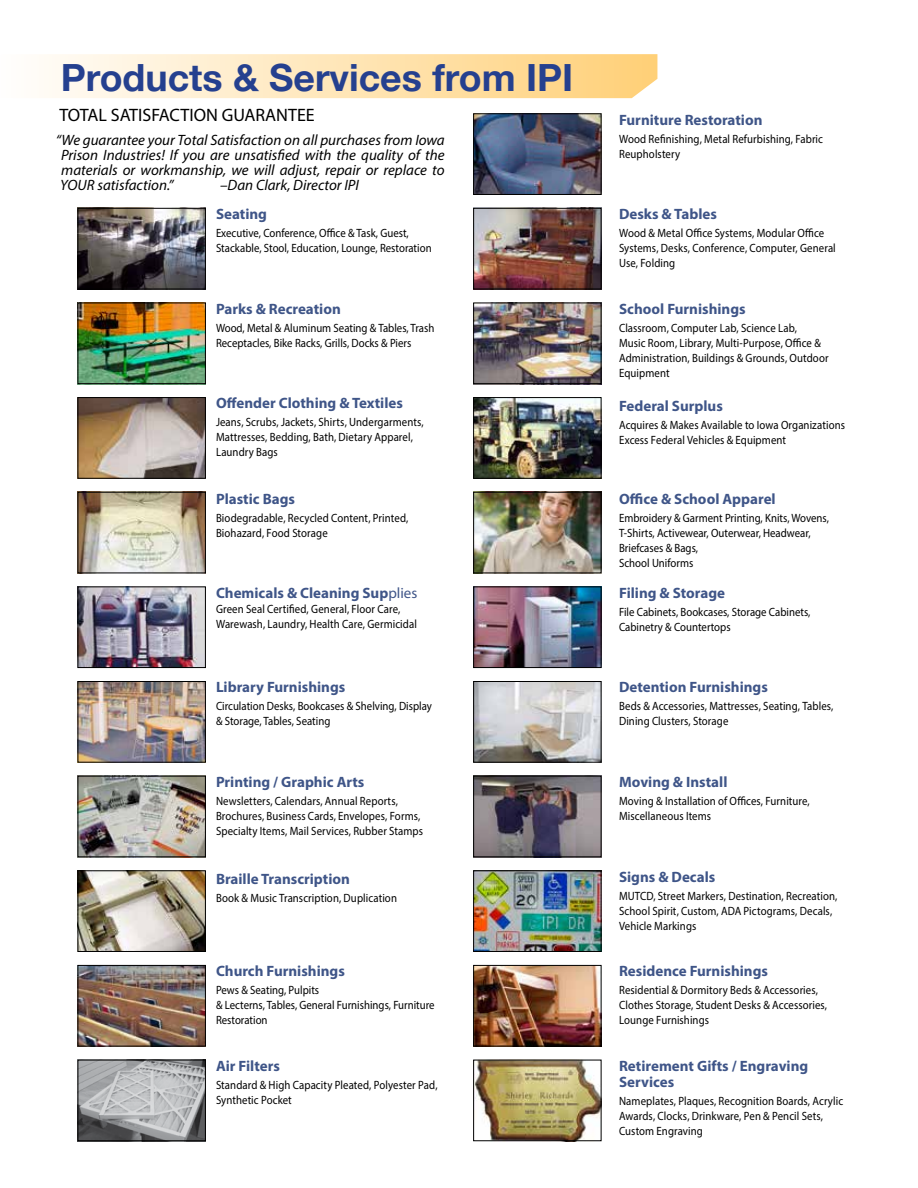
<style>
.page{position:relative;width:918px;height:1188px;background:#fff}
.page>*{position:absolute;margin:0;border:0;box-sizing:border-box;transform-origin:0 0}
.t1{font:700 37.5px "Helvetica Neue";color:#25408f}
.t2{font:18px "Myriad Pro";color:#000}
.t3{font:700 15px/16.5px "Myriad Pro";color:#3f5588}
.t4{font:italic 15px/15px "Myriad Pro";color:#000;text-align:justify}
.t5{font:12px/15px "Myriad Pro";letter-spacing:.005em;color:#000;scale:.9 1}
.s1{font-weight:400}
</style>
<div class="page">
<img style="left:80px;top:210px;width:124px;height:77px">
<div style="left:78px;top:208px;width:128px;height:81px;border:1px solid #000"></div>
<img style="left:475px;top:210px;width:124px;height:77px">
<div style="left:473px;top:208px;width:128px;height:81px;border:1px solid #000"></div>
<img style="left:475px;top:588px;width:124px;height:78px">
<div style="left:473px;top:586px;width:128px;height:82px;border:1px solid #000"></div>
<img style="left:475px;top:305px;width:124px;height:77px">
<div style="left:473px;top:303px;width:128px;height:81px;border:1px solid #000"></div>
<img style="left:80px;top:683px;width:124px;height:78px">
<div style="left:78px;top:681px;width:128px;height:82px;border:1px solid #000"></div>
<img style="left:475px;top:967px;width:124px;height:77px">
<div style="left:473px;top:965px;width:128px;height:81px;border:1px solid #000"></div>
<img style="left:80px;top:967px;width:124px;height:77px">
<div style="left:78px;top:965px;width:128px;height:81px;border:1px solid #000"></div>
<img style="left:475px;top:683px;width:124px;height:78px">
<div style="left:473px;top:681px;width:128px;height:82px;border:1px solid #000"></div>
<img style="left:80px;top:305px;width:124px;height:77px">
<div style="left:78px;top:303px;width:128px;height:81px;border:1px solid #000"></div>
<img style="left:475px;top:115px;width:124px;height:78px">
<div style="left:473px;top:113px;width:128px;height:82px;border:1px solid #000"></div>
<img style="left:475px;top:494px;width:124px;height:77px">
<div style="left:473px;top:492px;width:128px;height:81px;border:1px solid #000"></div>
<img style="left:80px;top:399px;width:124px;height:78px">
<div style="left:78px;top:397px;width:128px;height:82px;border:1px solid #000"></div>
<img style="left:80px;top:1062px;width:124px;height:77px">
<div style="left:78px;top:1060px;width:128px;height:81px;border:1px solid #000"></div>
<img style="left:475px;top:872px;width:124px;height:78px">
<div style="left:473px;top:870px;width:128px;height:82px;border:1px solid #000"></div>
<img style="left:80px;top:778px;width:124px;height:77px">
<div style="left:78px;top:776px;width:128px;height:81px;border:1px solid #000"></div>
<img style="left:475px;top:1062px;width:124px;height:77px">
<div style="left:473px;top:1060px;width:128px;height:81px;border:1px solid #000"></div>
<img style="left:80px;top:872px;width:124px;height:78px">
<div style="left:78px;top:870px;width:128px;height:82px;border:1px solid #000"></div>
<img style="left:475px;top:778px;width:124px;height:77px">
<div style="left:473px;top:776px;width:128px;height:81px;border:1px solid #000"></div>
<img style="left:80px;top:494px;width:124px;height:77px">
<div style="left:78px;top:492px;width:128px;height:81px;border:1px solid #000"></div>
<img style="left:80px;top:588px;width:124px;height:78px">
<div style="left:78px;top:586px;width:128px;height:82px;border:1px solid #000"></div>
<img style="left:475px;top:399px;width:124px;height:78px">
<div style="left:473px;top:397px;width:128px;height:82px;border:1px solid #000"></div>
<svg style="left:44px;top:54px;width:613px;height:44px;background:#ffe5b7"></svg>
<h1 class="t1" style="left:61px;top:48px;width:514px">Products &amp; Services from IPI</h1>
<h2 class="t2" style="left:59px;top:103px;width:257px">TOTAL SATISFACTION GUARANTEE</h2>
<p class="t4" style="left:60px;top:132px;width:386px;text-indent:-4px">“We guarantee your Total Satisfaction on all purchases from Iowa Prison Industries! If you are unsatisfied with the quality of the materials or workmanship, we will adjust, repair or replace to YOUR satisfaction.”</p>
<p class="t4" style="left:220px;top:177px;width:140px">–Dan Clark, Director IPI</p>
<p class="t3" style="left:216px;top:205px;width:53px">Seating</p>
<p class="t5" style="left:216px;top:225px;width:241px">Executive, Conference, Office &amp; Task, Guest,<br>Stackable, Stool, Education, Lounge, Restoration</p>
<p class="t3" style="left:216px;top:300px;width:126px">Parks &amp; Recreation</p>
<p class="t5" style="left:216px;top:320px;width:244px">Wood, Metal &amp; Aluminum Seating &amp; Tables, Trash<br>Receptacles, Bike Racks, Grills, Docks &amp; Piers</p>
<p class="t3" style="left:216px;top:395px;width:188px">Offender Clothing &amp; Textiles</p>
<p class="t5" style="left:216px;top:415px;width:232px">Jeans, Scrubs, Jackets, Shirts, Undergarments,<br>Mattresses, Bedding, Bath, Dietary Apparel,<br>Laundry Bags</p>
<p class="t3" style="left:216px;top:491px;width:80px">Plastic Bags</p>
<p class="t5" style="left:216px;top:511px;width:215px">Biodegradable, Recycled Content, Printed,<br>Biohazard, Food Storage</p>
<p class="t3" style="left:216px;top:584px;width:203px">Chemicals &amp; Cleaning Sup<span class="s1">plies</span></p>
<p class="t5" style="left:216px;top:601px;width:225px">Green Seal Certified, General, Floor Care,<br>Warewash, Laundry, Health Care, Germicidal</p>
<p class="t3" style="left:216px;top:679px;width:131px">Library Furnishings</p>
<p class="t5" style="left:216px;top:699px;width:241px">Circulation Desks, Bookcases &amp; Shelving, Display &amp; Storage, Tables, Seating</p>
<p class="t3" style="left:216px;top:773px;width:150px">Printing / Graphic Arts</p>
<p class="t5" style="left:216px;top:793px;width:231px">Newsletters, Calendars, Annual Reports,<br>Brochures, Business Cards, Envelopes, Forms,<br>Specialty Items, Mail Services, Rubber Stamps</p>
<p class="t3" style="left:216px;top:870px;width:136px">Braille Transcription</p>
<p class="t5" style="left:216px;top:890px;width:203px">Book &amp; Music Transcription, Duplication</p>
<p class="t3" style="left:216px;top:962px;width:130px">Church Furnishings</p>
<p class="t5" style="left:216px;top:983px;width:244px">Pews &amp; Seating, Pulpits<br>&amp; Lecterns, Tables, General Furnishings, Furniture<br>Restoration</p>
<p class="t3" style="left:216px;top:1057px;width:65px">Air Filters</p>
<p class="t5" style="left:216px;top:1077px;width:248px">Standard &amp; High Capacity Pleated, Polyester Pad,<br>Synthetic Pocket</p>
<p class="t3" style="left:619px;top:111px;width:145px">Furniture Restoration</p>
<p class="t5" style="left:619px;top:131px;width:228px">Wood Refinishing, Metal Refurbishing, Fabric<br>Reupholstery</p>
<p class="t3" style="left:619px;top:205px;width:99px">Desks &amp; Tables</p>
<p class="t5" style="left:619px;top:225px;width:242px">Wood &amp; Metal Office Systems, Modular Office<br>Systems, Desks, Conference, Computer, General<br>Use, Folding</p>
<p class="t3" style="left:619px;top:301px;width:128px">School Furnishings</p>
<p class="t5" style="left:619px;top:321px;width:234px">Classroom, Computer Lab, Science Lab,<br>Music Room, Library, Multi-Purpose, Office &amp; Administration, Buildings &amp; Grounds, Outdoor Equipment</p>
<p class="t3" style="left:619px;top:397px;width:105px">Federal Surplus</p>
<p class="t5" style="left:619px;top:417px;width:253px">Acquires &amp; Makes Available to Iowa Organizations<br>Excess Federal Vehicles &amp; Equipment</p>
<p class="t3" style="left:619px;top:491px;width:158px">Office &amp; School Apparel</p>
<p class="t5" style="left:619px;top:511px;width:235px">Embroidery &amp; Garment Printing, Knits, Wovens,<br>T-Shirts, Activewear, Outerwear, Headwear,<br>Briefcases &amp; Bags,<br>School Uniforms</p>
<p class="t3" style="left:619px;top:584px;width:108px">Filing &amp; Storage</p>
<p class="t5" style="left:619px;top:604px;width:214px">File Cabinets, Bookcases, Storage Cabinets,<br>Cabinetry &amp; Countertops</p>
<p class="t3" style="left:619px;top:679px;width:150px">Detention Furnishings</p>
<p class="t5" style="left:619px;top:699px;width:240px">Beds &amp; Accessories, Mattresses, Seating, Tables,<br>Dining Clusters, Storage</p>
<p class="t3" style="left:619px;top:773px;width:110px">Moving &amp; Install</p>
<p class="t5" style="left:619px;top:793px;width:214px">Moving &amp; Installation of Offices, Furniture,<br>Miscellaneous Items</p>
<p class="t3" style="left:619px;top:868px;width:98px">Signs &amp; Decals</p>
<p class="t5" style="left:619px;top:888px;width:244px">MUTCD, Street Markers, Destination, Recreation,<br>School Spirit, Custom, ADA Pictograms, Decals,<br>Vehicle Markings</p>
<p class="t3" style="left:619px;top:962px;width:150px">Residence Furnishings</p>
<p class="t5" style="left:619px;top:983px;width:233px">Residential &amp; Dormitory Beds &amp; Accessories,<br>Clothes Storage, Student Desks &amp; Accessories,<br>Lounge Furnishings</p>
<p class="t3" style="left:619px;top:1057px;width:191px">Retirement Gifts / Engraving<br>Services</p>
<p class="t5" style="left:619px;top:1094px;width:251px">Nameplates, Plaques, Recognition Boards, Acrylic<br>Awards, Clocks, Drinkware, Pen &amp; Pencil Sets,<br>Custom Engraving</p>
</div>
